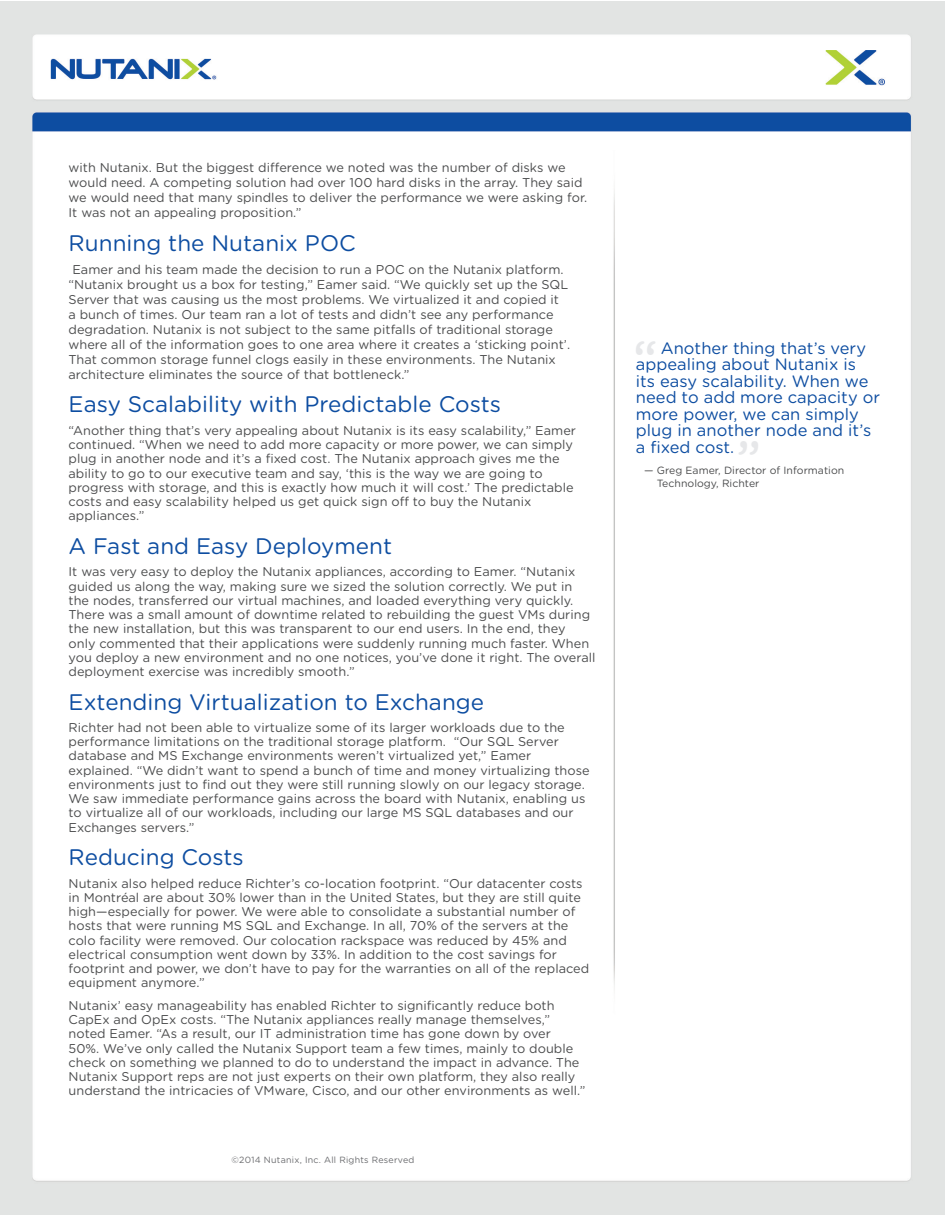
<style>
.page{position:relative;width:945px;height:1215px;background:#fff}
.page>*{position:absolute;margin:0;border:0;box-sizing:border-box;transform-origin:0 0}
.QUOTE_-_text{font:500 48px "Gotham Rounded";color:#e6e7e9}
.Section_Header_-_BLU{font:22.5px "Gotham Rounded";color:#0d4da1}
.Section_Header_-_BLU-2{font:16.5px/16.5px "Gotham Rounded";color:#0d4da1}
.Section_Header_-_BLU-3{font:12.75px/14.2px "Gotham Rounded";color:#4b4c4d}
.Section_Header_-_BLU-4{font:10.5px/12.6px "Gotham Rounded";color:#4b4c4d}
.BodyTextBeforeBullet{font:9px "Gotham Rounded";color:#6c6d70}
</style>
<div class="page">
<img style="left:0;top:1px;width:945px;height:1214px">
<p class="Section_Header_-_BLU-3" style="left:69px;top:160px;width:520px;line-height:15px">with Nutanix. But the biggest difference we noted was the number of disks we would need. A competing solution had over 100 hard disks in the array. They said we would need that many spindles to deliver the performance we were asking for.<br>It was not an appealing proposition.”</p>
<p class="Section_Header_-_BLU" style="left:69px;top:227px;width:289px">Running the Nutanix POC</p>
<p class="Section_Header_-_BLU-3" style="left:69px;top:261px;width:503px;line-height:15px;text-indent:4px">Eamer and his team made the decision to run a POC on the Nutanix platform. “Nutanix brought us a box for testing,” Eamer said. “We quickly set up the SQL Server that was causing us the most problems. We virtualized it and copied it<br>a bunch of times. Our team ran a lot of tests and didn’t see any performance degradation. Nutanix is not subject to the same pitfalls of traditional storage where all of the information goes to one area where it creates a ‘sticking point’.<br>That common storage funnel clogs easily in these environments. The Nutanix architecture eliminates the source of that bottleneck.”</p>
<p class="Section_Header_-_BLU" style="left:69px;top:389px;width:434px">Easy Scalability with Predictable Costs</p>
<p class="Section_Header_-_BLU-3" style="left:69px;top:423px;width:509px">“Another thing that’s very appealing about Nutanix is its easy scalability,” Eamer continued. “When we need to add more capacity or more power, we can simply plug in another node and it’s a fixed cost. The Nutanix approach gives me the ability to go to our executive team and say, ‘this is the way we are going to progress with storage, and this is exactly how much it will cost.’ The predictable costs and easy scalability helped us get quick sign off to buy the Nutanix appliances.”</p>
<p class="Section_Header_-_BLU" style="left:69px;top:531px;width:325px">A Fast and Easy Deployment</p>
<p class="Section_Header_-_BLU-3" style="left:69px;top:564px;width:528px">It was very easy to deploy the Nutanix appliances, according to Eamer. “Nutanix guided us along the way, making sure we sized the solution correctly. We put in the nodes, transferred our virtual machines, and loaded everything very quickly.<br>There was a small amount of downtime related to rebuilding the guest VMs during the new installation, but this was transparent to our end users. In the end, they only commented that their applications were suddenly running much faster. When you deploy a new environment and no one notices, you’ve done it right. The overall deployment exercise was incredibly smooth.”</p>
<p class="Section_Header_-_BLU" style="left:69px;top:686px;width:417px">Extending Virtualization to Exchange</p>
<p class="Section_Header_-_BLU-3" style="left:69px;top:720px;width:523px">Richter had not been able to virtualize some of its larger workloads due to the performance limitations on the traditional storage platform. “Our SQL Server database and MS Exchange environments weren’t virtualized yet,” Eamer explained. “We didn’t want to spend a bunch of time and money virtualizing those environments just to find out they were still running slowly on our legacy storage.<br>We saw immediate performance gains across the board with Nutanix, enabling us to virtualize all of our workloads, including our large MS SQL databases and our Exchanges servers.”</p>
<p class="Section_Header_-_BLU" style="left:69px;top:842px;width:177px">Reducing Costs</p>
<p class="Section_Header_-_BLU-3" style="left:69px;top:875px;width:522px">Nutanix also helped reduce Richter’s co-location footprint. “Our datacenter costs in Montréal are about 30% lower than in the United States, but they are still quite high—especially for power. We were able to consolidate a substantial number of hosts that were running MS SQL and Exchange. In all, 70% of the servers at the colo facility were removed. Our colocation rackspace was reduced by 45% and electrical consumption went down by 33%. In addition to the cost savings for footprint and power, we don’t have to pay for the warranties on all of the replaced equipment anymore.”</p>
<p class="Section_Header_-_BLU-3" style="left:69px;top:998px;width:518px">Nutanix’ easy manageability has enabled Richter to significantly reduce both CapEx and OpEx costs. “The Nutanix appliances really manage themselves,” noted Eamer. “As a result, our IT administration time has gone down by over<br>50%. We’ve only called the Nutanix Support team a few times, mainly to double check on something we planned to do to understand the impact in advance. The Nutanix Support reps are not just experts on their own platform, they also really understand the intricacies of VMware, Cisco, and our other environments as well.”</p>
<p class="BodyTextBeforeBullet" style="left:232px;top:1154px;width:185px">©2014 Nutanix, Inc. All Rights Reserved</p>
<p class="QUOTE_-_text" style="left:633px;top:324px;width:26px">“</p>
<p class="Section_Header_-_BLU-2" style="left:636px;top:339px;width:246px;text-indent:25px">Another thing that’s very appealing about Nutanix is<br>its easy scalability. When we need to add more capacity or more power, we can simply plug in another node and it’s a fixed cost.</p>
<p class="QUOTE_-_text" style="left:761px;top:472px;width:26px;rotate:-180deg">“</p>
<p class="Section_Header_-_BLU-4" style="left:657px;top:464px;width:189px;text-indent:-13px">— Greg Eamer, Director of Information<br>Technology, Richter</p>
</div>
